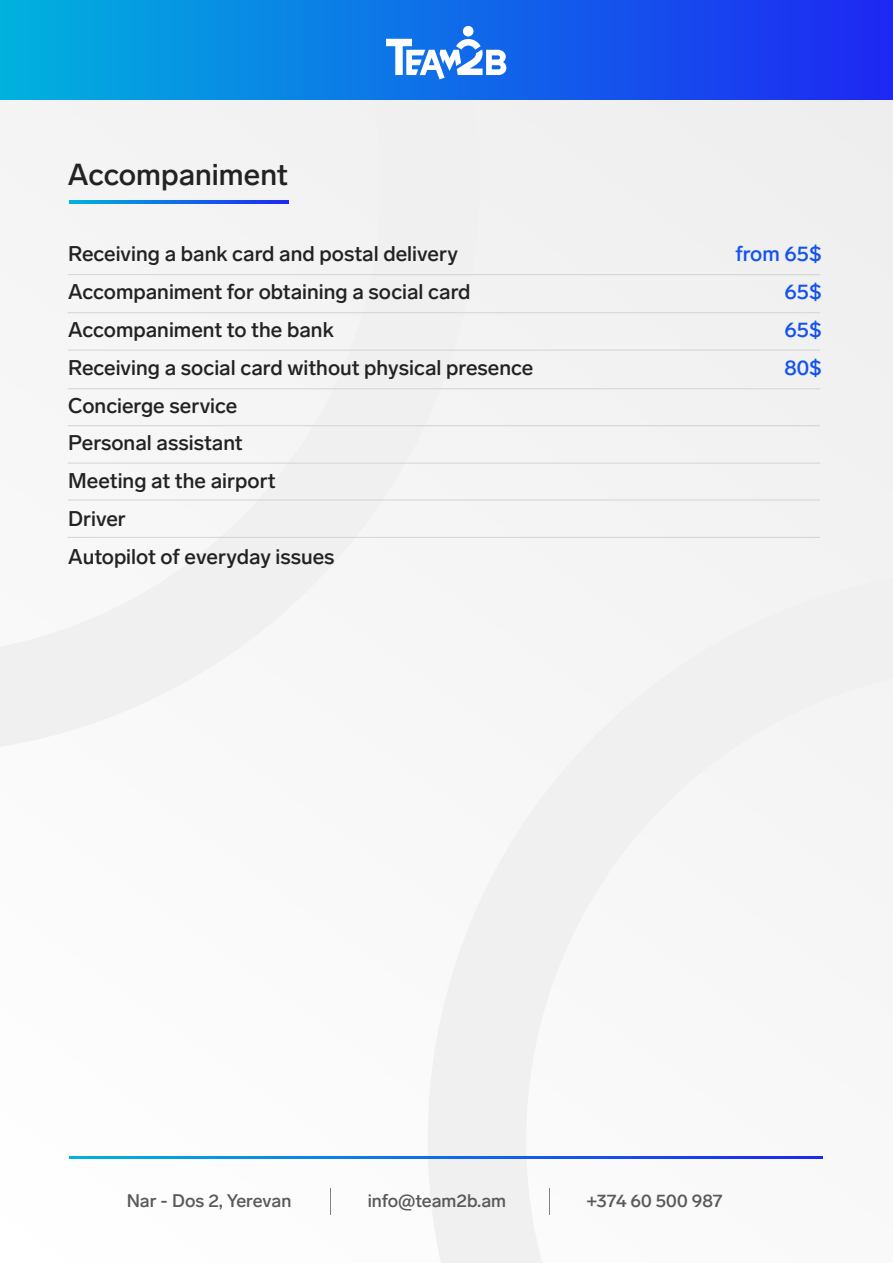
<style>
.page{position:relative;width:893px;height:1263px;background:#f6f6f6}
.page>*{position:absolute;margin:0;border:0;box-sizing:border-box;transform-origin:0 0}
.t1{font:500 30px "Lab Grotesque";color:#222}
.t2{font:500 21px/37.8px "Lab Grotesque";color:#222}
.t3{font:500 21px/37.8px "Lab Grotesque";color:#1453ec;text-align:justify}
.t4{font:500 18px "Lab Grotesque";color:#58595b}
</style>
<div class="page">
<svg style="left:67px;top:200px;width:412px;height:338px"></svg>
<div style="left:0;top:0;width:893px;height:100px;background:linear-gradient(to right,#00b2de,#1e27f3)"></div>
<svg style="left:386px;top:39px;width:120px;height:40px"></svg>
<div style="left:463px;top:26px;width:10px;height:11px;background:#fff;border-radius:50%"></div>
<svg style="left:70px;top:201px;width:219px;height:2px"></svg>
<svg style="left:70px;top:1156px;width:753px;height:2px;background:#0e6ce8"></svg>
<hr style="left:68px;top:274px;width:752px;height:1px;background:#d1d3d4">
<hr style="left:68px;top:312px;width:752px;height:1px;background:#d1d3d4">
<hr style="left:68px;top:350px;width:752px;height:1px;background:#d1d3d4">
<hr style="left:68px;top:388px;width:752px;height:1px;background:#d1d3d4">
<hr style="left:68px;top:425px;width:752px;height:1px;background:#d1d3d4">
<hr style="left:68px;top:463px;width:752px;height:1px;background:#d1d3d4">
<hr style="left:68px;top:499px;width:752px;height:1px;background:#d1d3d4">
<hr style="left:68px;top:537px;width:752px;height:1px;background:#d1d3d4">
<svg style="left:330px;top:1188px;width:1px;height:26px"></svg>
<svg style="left:549px;top:1188px;width:1px;height:26px"></svg>
<h1 class="t1" style="left:68px;top:162px;width:222px">Accompaniment</h1>
<p class="t2" style="left:68px;top:237px;width:467px">Receiving a bank card and postal delivery<br>Accompaniment for obtaining a social card<br>Accompaniment to the bank<br>Receiving a social card without physical presence<br>Concierge service<br>Personal assistant<br>Meeting at the airport<br>Driver<br>Autopilot of everyday issues</p>
<p class="t3" style="left:784px;top:237px;width:39px;text-indent:-49px">from 65$ 65$ 65$ 80$</p>
<p class="t4" style="left:127px;top:1193px;width:166px">Nar - Dos 2, Yerevan</p>
<p class="t4" style="left:368px;top:1193px;width:140px">info@team2b.am</p>
<p class="t4" style="left:586px;top:1193px;width:138px">+374 60 500 987</p>
</div>
